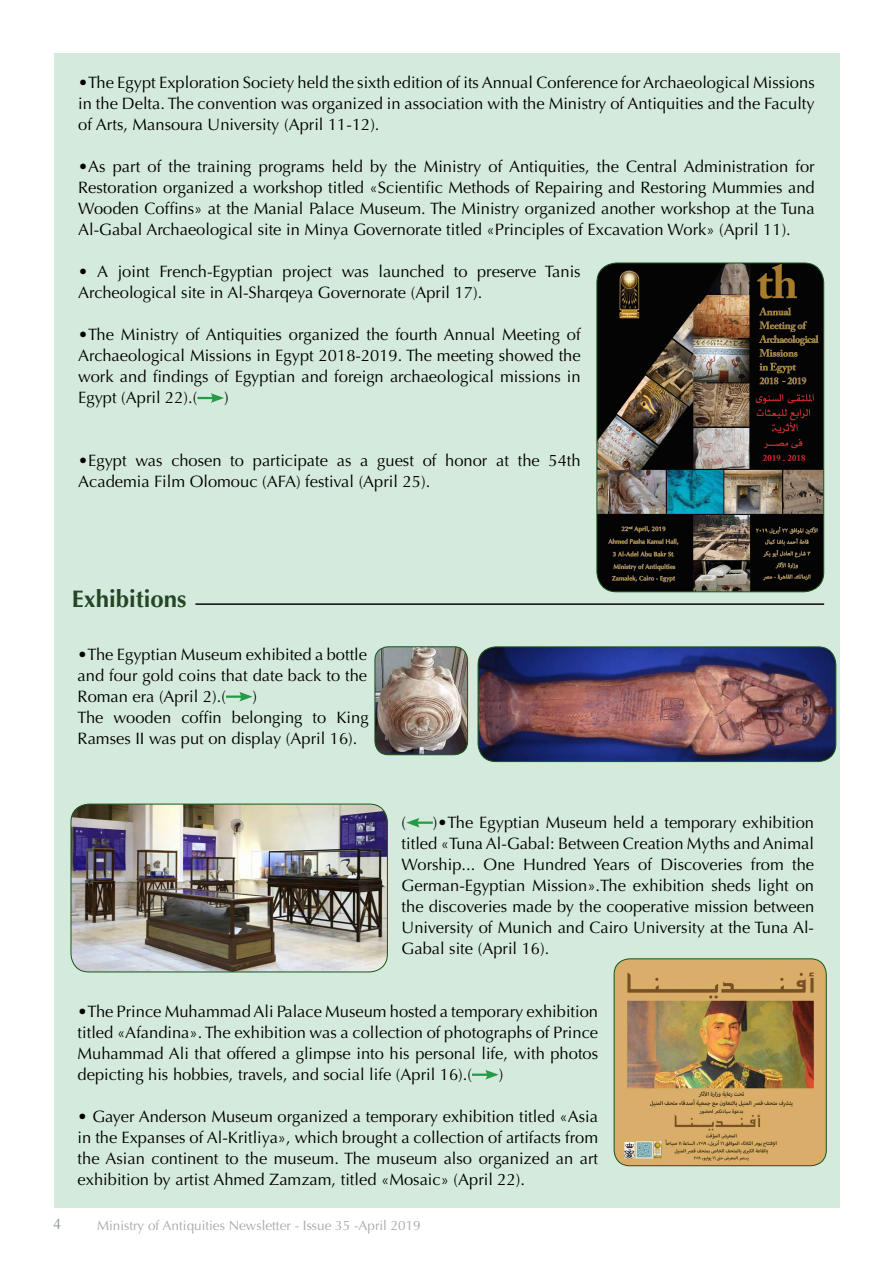
<style>
.page{position:relative;width:893px;height:1263px;background:#fff}
.page>*{position:absolute;margin:0;border:0;box-sizing:border-box;transform-origin:0 0}
.t1{font:700 24px "Optima";color:#234724}
.t2{font:16.5px/21px "Optima";color:#000}
.t3{font:15px "Times New Roman";color:#8c9d98}
.t4{font:13.5px "Optima";color:#aaa8a8}
</style>
<div class="page">
<div style="left:54px;top:53px;width:785px;height:1155px;background:#d4eadc"></div>
<svg style="left:197px;top:393px;width:27px;height:10px"></svg>
<hr style="left:195px;top:603px;width:629px;height:2px;background:#0b090f">
<hr style="left:226px;top:695px;width:17px;height:3px;background:#289a47">
<svg style="left:239px;top:692px;width:14px;height:9px"></svg>
<hr style="left:415px;top:821px;width:18px;height:3px;background:#289a47">
<svg style="left:406px;top:818px;width:14px;height:9px"></svg>
<hr style="left:472px;top:1073px;width:17px;height:3px;background:#289a47">
<svg style="left:485px;top:1070px;width:14px;height:9px"></svg>
<img style="left:597px;top:263px;width:227px;height:329px">
<div style="left:596px;top:263px;width:228px;height:329px;border:1px solid #135718;border-radius:20px"></div>
<img style="left:375px;top:648px;width:93px;height:107px">
<div style="left:375px;top:646px;width:93px;height:109px;border:1px solid #135718;border-radius:13px"></div>
<img style="left:478px;top:647px;width:358px;height:114px">
<div style="left:478px;top:646px;width:358px;height:116px;border:1px solid #135718;border-radius:18px"></div>
<img style="left:71px;top:804px;width:316px;height:168px">
<div style="left:71px;top:804px;width:317px;height:168px;border:1px solid #135718;border-radius:18px"></div>
<img style="left:614px;top:959px;width:212px;height:207px">
<div style="left:614px;top:958px;width:213px;height:208px;border:1px solid #135718;border-radius:16px"></div>
<p class="t2" style="left:78px;top:72px;width:738px;text-align:justify">•The Egypt Exploration Society held the sixth edition of its Annual Conference for Archaeological Missions in the Delta. The convention was organized in association with the Ministry of Antiquities and the Faculty of Arts, Mansoura University (April 11-12 .(</p>
<p class="t2" style="left:78px;top:156px;width:738px;text-align:justify">•As part of the training programs held by the Ministry of Antiquities, the Central Administration for Restoration organized a workshop titled «Scientific Methods of Repairing and Restoring Mummies and Wooden Coffins» at the Manial Palace Museum. The Ministry organized another workshop at the Tuna Al-Gabal Archaeological site in Minya Governorate titled «Principles of Excavation Work» (April 11 .(</p>
<p class="t2" style="left:545px;top:261px;width:37px">Tanis</p>
<p class="t2" style="left:159px;top:261px;width:115px">French-Egyptian</p>
<p class="t2" style="left:378px;top:261px;width:67px">launched</p>
<p class="t2" style="left:97px;top:261px;width:13px">A</p>
<p class="t2" style="left:118px;top:261px;width:34px">joint</p>
<p class="t2" style="left:283px;top:261px;width:51px">project</p>
<p class="t2" style="left:454px;top:261px;width:15px">to</p>
<p class="t2" style="left:78px;top:261px;width:406px">•<br>Archeological site in Al-Sharqeya Governorate (April 17 .(</p>
<p class="t2" style="left:78px;top:324px;width:504px">•The Ministry of Antiquities organized the fourth Annual Meeting of</p>
<p class="t2" style="left:78px;top:345px;width:504px">Archaeological Missions in Egypt 2018-2019. The meeting showed the</p>
<p class="t2" style="left:78px;top:366px;width:504px">work and findings of Egyptian and foreign archaeological missions in</p>
<p class="t2" style="left:224px;top:387px;width:6px">(</p>
<p class="t2" style="left:342px;top:261px;width:29px">was</p>
<p class="t2" style="left:477px;top:261px;width:61px">preserve</p>
<p class="t2" style="left:78px;top:387px;width:121px">Egypt (April 2 2 ).(</p>
<p class="t2" style="left:423px;top:450px;width:15px">of</p>
<p class="t2" style="left:171px;top:450px;width:52px">chosen</p>
<p class="t2" style="left:253px;top:450px;width:77px">participate</p>
<p class="t2" style="left:78px;top:450px;width:354px">•Egypt<br>Academia Film Olomouc (AFA) festival (April 25 .(</p>
<p class="t2" style="left:230px;top:450px;width:15px">to</p>
<p class="t2" style="left:377px;top:450px;width:38px">guest</p>
<p class="t2" style="left:135px;top:450px;width:29px">was</p>
<p class="t2" style="left:337px;top:450px;width:16px">as</p>
<p class="t2" style="left:360px;top:450px;width:10px">a</p>
<p class="t2" style="left:445px;top:450px;width:44px">honor</p>
<p class="t2" style="left:496px;top:450px;width:14px">at</p>
<p class="t2" style="left:518px;top:450px;width:24px">the</p>
<p class="t2" style="left:549px;top:450px;width:34px">54th</p>
<h1 class="t1" style="left:72px;top:585px;width:116px">Exhibitions</h1>
<p class="t2" style="left:78px;top:644px;width:291px">•The Egyptian Museum exhibited a bottle</p>
<p class="t2" style="left:78px;top:665px;width:291px">and four gold coins that date back to the</p>
<p class="t2" style="left:253px;top:686px;width:6px">(</p>
<p class="t2" style="left:78px;top:686px;width:150px">Roman era (April ).(2</p>
<p class="t2" style="left:181px;top:707px;width:42px">coffin</p>
<p class="t2" style="left:78px;top:707px;width:281px">The<br>Ramses II was put on display (April 16 .(</p>
<p class="t2" style="left:114px;top:707px;width:59px">wooden</p>
<p class="t2" style="left:232px;top:707px;width:72px">belonging</p>
<p class="t2" style="left:336px;top:707px;width:34px">King</p>
<p class="t2" style="left:313px;top:707px;width:15px">to</p>
<p class="t2" style="left:433px;top:812px;width:383px">)•The Egyptian Museum held a temporary exhibition</p>
<p class="t2" style="left:402px;top:812px;width:6px">(</p>
<p class="t2" style="left:402px;top:833px;width:414px">titled «Tuna Al-Gabal: Between Creation Myths and Animal</p>
<p class="t2" style="left:792px;top:854px;width:24px">the</p>
<p class="t2" style="left:638px;top:854px;width:15px">of</p>
<p class="t2" style="left:751px;top:854px;width:35px">from</p>
<p class="t2" style="left:402px;top:854px;width:414px">Worship...<br>German-Egyptian Mission .» The exhibition sheds light on the discoveries made by the cooperative mission between</p>
<p class="t2" style="left:402px;top:938px;width:149px">Gabal site (April 16 .(</p>
<p class="t2" style="left:523px;top:854px;width:108px">Hundred Years</p>
<p class="t2" style="left:484px;top:854px;width:33px">One</p>
<p class="t2" style="left:660px;top:854px;width:84px">Discoveries</p>
<p class="t2" style="left:402px;top:917px;width:414px">University of Munich and Cairo University at the Tuna Al-</p>
<p class="t3" style="left:54px;top:1213px;width:9px">4</p>
<p class="t2" style="left:78px;top:1001px;width:522px">•The Prince MuhammadAli Palace Museum hosted a temporary exhibition</p>
<p class="t2" style="left:78px;top:1022px;width:522px">titled «Afandina .» The exhibition was a collection of photographs of Prince</p>
<p class="t2" style="left:78px;top:1043px;width:522px">Muhammad Ali that offered a glimpse into his personal life, with photos</p>
<p class="t2" style="left:499px;top:1064px;width:6px">(</p>
<p class="t2" style="left:78px;top:1064px;width:396px">depicting his hobbies, travels, and social life (April 1 6 ).(</p>
<p class="t2" style="left:78px;top:1106px;width:522px;text-align:justify">• Gayer Anderson Museum organized a temporary exhibition titled «Asia in the Expanses of Al-Kritliya ,» which brought a collection of artifacts from the Asian continent to the museum. The museum also organized an art exhibition by artist Ahmed Zamzam, titled «Mosaic» (April 22 .(</p>
<p class="t4" style="left:97px;top:1217px;width:325px">Ministry of Antiquities Newsletter - Issue 35 -April 2019</p>
</div>
